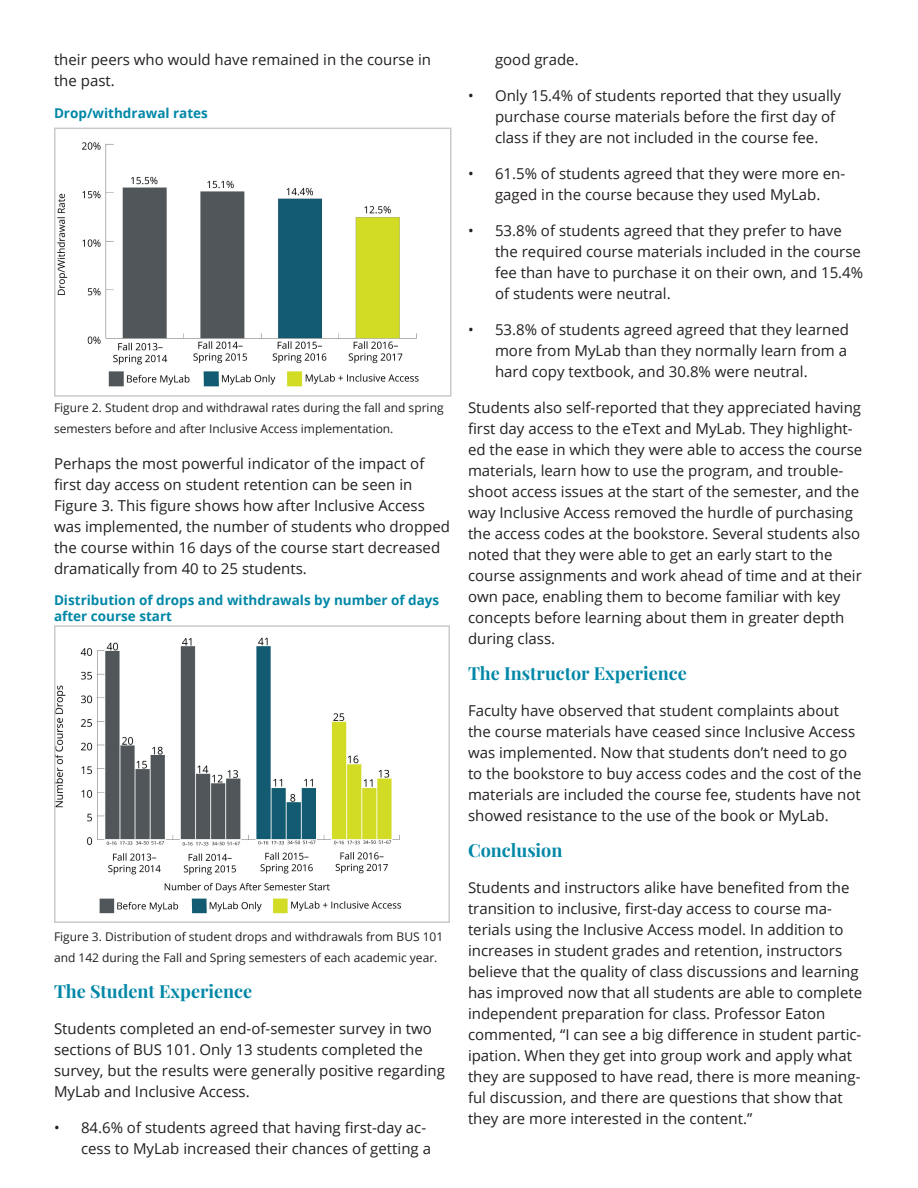
<style>
.page{position:relative;width:918px;height:1188px;background:#fff}
.page>*{position:absolute;margin:0;border:0;box-sizing:border-box;transform-origin:0 0}
.t1{font:700 18px "Playfair Display";color:#0087a7}
.t2{font:15px/21px "Open Sans";color:#231f20}
.t3{font:700 13.5px/16.2px "Open Sans";color:#0087a7}
.t4{font:12px/21px "Open Sans";color:#231f20}
</style>
<div class="page">
<img style="left:57px;top:142px;width:362px;height:245px">
<div style="left:54px;top:128px;width:398px;height:269px;border:2px solid #c9cacc"></div>
<img style="left:57px;top:637px;width:344px;height:277px">
<div style="left:54px;top:625px;width:396px;height:298px;border:2px solid #c9cacc"></div>
<p class="t2" style="left:54px;top:49px;width:379px">their peers who would have remained in the course in the past.</p>
<p class="t3" style="left:54px;top:104px;width:155px">Drop/withdrawal rates</p>
<p class="t4" style="left:54px;top:397px;width:391px">Figure 2. Student drop and withdrawal rates during the fall and spring semesters before and after Inclusive Access implementation.</p>
<p class="t2" style="left:54px;top:452px;width:398px">Perhaps the most powerful indicator of the impact of first day access on student retention can be seen in Figure 3. This figure shows how after Inclusive Access was implemented, the number of students who dropped the course within 16 days of the course start decreased dramatically from 40 to 25 students.</p>
<p class="t3" style="left:54px;top:592px;width:387px">Distribution of drops and withdrawals by number of days after course start</p>
<p class="t4" style="left:54px;top:925px;width:391px">Figure 3. Distribution of student drops and withdrawals from BUS 101 and 142 during the Fall and Spring semesters of each academic year.</p>
<p class="t1" style="left:54px;top:979px;width:200px">The Student Experience</p>
<p class="t2" style="left:54px;top:1017px;width:393px">Students completed an end-of-semester survey in two sections of BUS 101. Only 13 students completed the survey, but the results were generally positive regarding MyLab and Inclusive Access.</p>
<p class="t2" style="left:81px;top:1116px;width:352px;text-indent:-27px">• 84.6% of students agreed that having first-day ac&shy;cess to MyLab increased their chances of getting a</p>
<p class="t2" style="left:495px;top:49px;width:85px">good grade.</p>
<p class="t2" style="left:495px;top:85px;width:348px;text-indent:-27px">• Only 15.4% of students reported that they usually purchase course materials before the first day of class if they are not included in the course fee.</p>
<p class="t2" style="left:468px;top:163px;width:379px;text-align:center">• 61.5% of students agreed that they were more en&shy;gaged in the course because they used MyLab.</p>
<p class="t2" style="left:495px;top:220px;width:370px;text-indent:-27px">• 53.8% of students agreed that they prefer to have the required course materials included in the course fee than have to purchase it on their own, and 15.4% of students were neutral.</p>
<p class="t2" style="left:495px;top:319px;width:355px;text-align:justify;text-indent:-27px">• 53.8% of students agreed agreed that they learned more from MyLab than they normally learn from a hard copy textbook, and 30.8% were neutral.</p>
<p class="t2" style="left:468px;top:397px;width:396px">Students also self-reported that they appreciated having first day access to the eText and MyLab. They highlight&shy;ed the ease in which they were able to access the course materials, learn how to use the program, and trouble&shy;shoot access issues at the start of the semester, and the way Inclusive Access removed the hurdle of purchasing the access codes at the bookstore. Several students also noted that they were able to get an early start to the course assignments and work ahead of time and at their own pace, enabling them to become familiar with key concepts before learning about them in greater depth during class.</p>
<p class="t1" style="left:468px;top:662px;width:220px">The Instructor Experience</p>
<p class="t2" style="left:468px;top:700px;width:395px">Faculty have observed that student complaints about the course materials have ceased since Inclusive Access was implemented. Now that students don’t need to go to the bookstore to buy access codes and the cost of the materials are included the course fee, students have not showed resistance to the use of the book or MyLab.</p>
<p class="t1" style="left:468px;top:839px;width:96px">Conclusion</p>
<p class="t2" style="left:468px;top:877px;width:396px">Students and instructors alike have benefited from the transition to inclusive, first-day access to course ma&shy;terials using the Inclusive Access model. In addition to increases in student grades and retention, instructors believe that the quality of class discussions and learning has improved now that all students are able to complete independent preparation for class. Professor Eaton commented, “I can see a big difference in student partic&shy;ipation. When they get into group work and apply what they are supposed to have read, there is more meaning&shy;ful discussion, and there are questions that show that they are more interested in the content.”</p>
</div>
